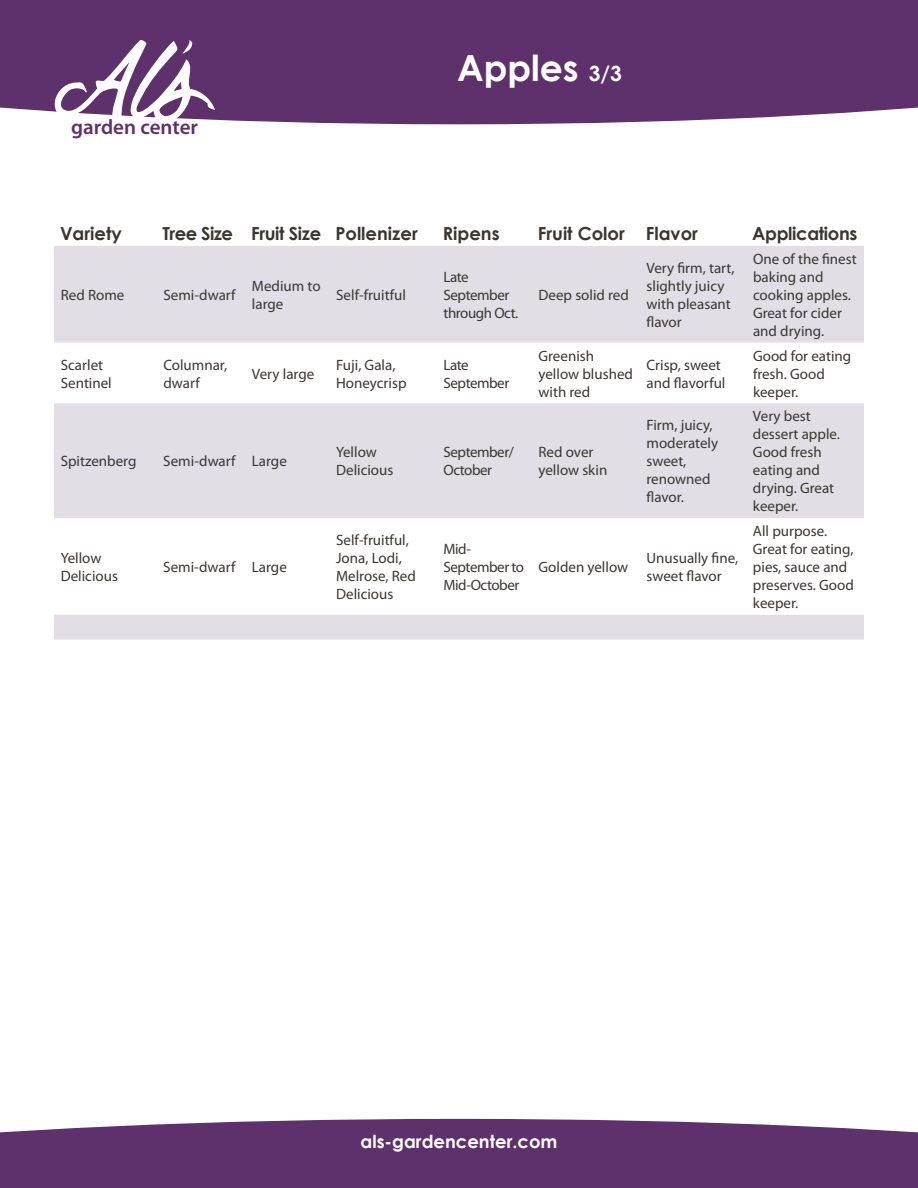
<style>
.page{position:relative;width:918px;height:1188px;background:#fff}
.page>*{position:absolute;margin:0;border:0;box-sizing:border-box;transform-origin:0 0}
.t1{font:700 36px "Century Gothic";color:#fff}
.t2{font:600 21px "Myriad Pro";color:#5e306c}
.t3{font:700 18px "Century Gothic";letter-spacing:-.02em;color:#3c3633}
.t4{font:700 18px "Century Gothic";color:#3c3633}
.t5{font:700 18px "Century Gothic";color:#fff}
.t6{font:15px/18px "Myriad Pro";color:#3c3633}
.t7{font:15px/18px "Myriad Pro";letter-spacing:-.03em;color:#3c3633}
.s1{font-size:21px}
</style>
<div class="page">
<div style="left:0;top:0;width:918px;height:124px;background:#5e306c"></div>
<div style="left:0;top:1119px;width:918px;height:69px;background:#5e306c"></div>
<svg style="left:54px;top:39px;width:161px;height:85px"></svg>
<svg style="left:54px;top:246px;width:810px;height:394px;fill:#e3dde5"></svg>
<h2 class="t2" style="left:71px;top:114px;width:128px">garden center</h2>
<h1 class="t1" style="left:457px;top:41px;width:166px">Apples <span class="s1">3/3</span></h1>
<p class="t4" style="left:60px;top:220px;width:63px">Variety</p>
<p class="t3" style="left:163px;top:220px;width:257px">Tree Size Fruit Size Pollenizer</p>
<p class="t4" style="left:443px;top:220px;width:58px">Ripens</p>
<p class="t4" style="left:538px;top:220px;width:162px">Fruit Color Flavor</p>
<p class="t3" style="left:752px;top:220px;width:107px">Applications</p>
<p class="t6" style="left:61px;top:286px;width:65px">Red Rome</p>
<p class="t6" style="left:163px;top:286px;width:74px">Semi-dwarf</p>
<p class="t6" style="left:252px;top:277px;width:70px">Medium to large</p>
<p class="t6" style="left:336px;top:286px;width:71px">Self-fruitful</p>
<p class="t7" style="left:444px;top:268px;width:76px">Late<br>September through Oct.</p>
<p class="t6" style="left:539px;top:286px;width:92px">Deep solid red</p>
<p class="t6" style="left:647px;top:259px;width:90px">Very firm, tart, slightly juicy with pleasant flavor</p>
<p class="t6" style="left:753px;top:250px;width:105px">One of the finest baking and cooking apples.<br>Great for cider and drying.</p>
<p class="t6" style="left:61px;top:355px;width:53px">Scarlet<br>Sentinel</p>
<p class="t6" style="left:163px;top:355px;width:65px">Columnar, dwarf</p>
<p class="t6" style="left:252px;top:364px;width:64px">Very large</p>
<p class="t6" style="left:336px;top:355px;width:72px">Fuji, Gala,<br>Honeycrisp</p>
<p class="t7" style="left:444px;top:355px;width:67px">Late<br>September</p>
<p class="t6" style="left:539px;top:346px;width:96px">Greenish yellow blushed with red</p>
<p class="t6" style="left:647px;top:355px;width:80px">Crisp, sweet and flavorful</p>
<p class="t6" style="left:753px;top:346px;width:100px">Good for eating fresh. Good keeper.</p>
<p class="t6" style="left:61px;top:452px;width:77px">Spitzenberg</p>
<p class="t6" style="left:163px;top:452px;width:125px">Semi-dwarf Large</p>
<p class="t6" style="left:336px;top:443px;width:59px">Yellow<br>Delicious</p>
<p class="t7" style="left:443px;top:443px;width:72px">September/<br>October</p>
<p class="t6" style="left:539px;top:443px;width:70px">Red over yellow skin</p>
<p class="t6" style="left:647px;top:416px;width:73px">Firm, juicy, moderately sweet, renowned flavor.</p>
<p class="t6" style="left:753px;top:407px;width:89px">Very best dessert apple.<br>Good fresh eating and drying. Great keeper.</p>
<p class="t6" style="left:61px;top:549px;width:59px">Yellow<br>Delicious</p>
<p class="t6" style="left:163px;top:558px;width:125px">Semi-dwarf Large</p>
<p class="t6" style="left:336px;top:531px;width:81px">Self-fruitful,<br>Jona, Lodi,<br>Melrose, Red<br>Delicious</p>
<p class="t7" style="left:443px;top:540px;width:82px">Mid-<br>September to<br>Mid-October</p>
<p class="t6" style="left:539px;top:558px;width:91px">Golden yellow</p>
<p class="t6" style="left:647px;top:549px;width:93px">Unusually fine, sweet flavor</p>
<p class="t6" style="left:753px;top:522px;width:102px">All purpose.<br>Great for eating, pies, sauce and preserves. Good keeper.</p>
<p class="t5" style="left:361px;top:1127px;width:198px">als-gardencenter.com</p>
</div>
